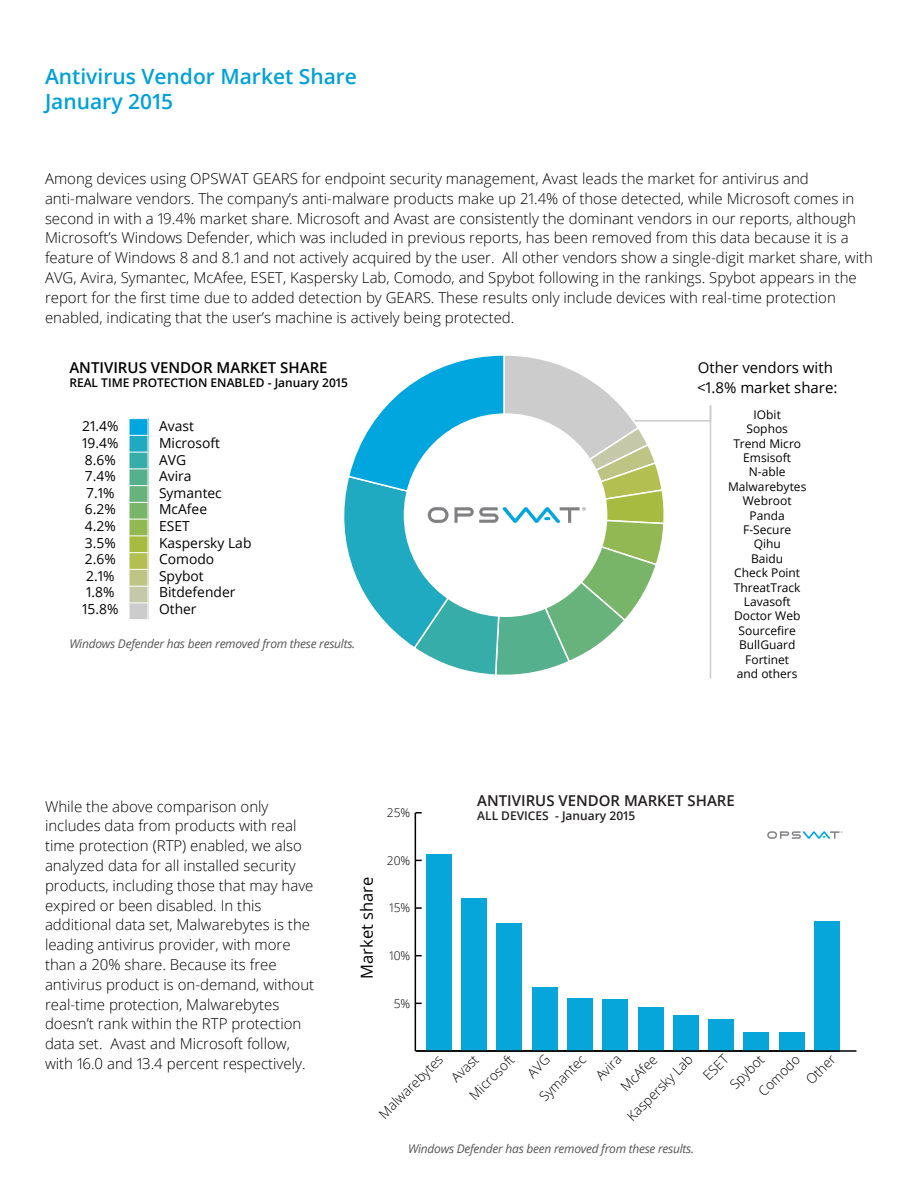
<style>
.page{position:relative;width:918px;height:1188px;background:#fff}
.page>*{position:absolute;margin:0;border:0;box-sizing:border-box;transform-origin:0 0}
.t1{font:600 21px/25.2px "Open Sans";color:#00a1d8}
.t2{font:16.5px "Open Sans";color:#000100}
.t3{font:300 15px/19.8px "Open Sans";color:#000100}
.t4{font:15px/20.2px "Open Sans";color:#000}
.t5{font:600 15px "Open Sans";color:#231f20}
.t6{font:600 15px "Open Sans";color:#000100}
.t7{font:13.8px/16.6px "Open Sans";color:#000100}
.t8{font:300 13.5px/25.2px "Open Sans";color:#000100}
.t9{font:12px/14.4px "Open Sans";color:#000100;text-align:center}
.t10{font:italic 12px "Open Sans";letter-spacing:-.02em;color:#555}
.t11{font:600 12px "Open Sans";color:#000100}
.t12{font:600 12px "Open Sans";color:#231f20}
.t13{font:300 12px "Open Sans";color:#000}
</style>
<div class="page">
<hr style="left:415px;top:813px;width:1px;height:238px;background:#000">
<svg style="left:416px;top:907px;width:6px;height:2px"></svg>
<svg style="left:416px;top:812px;width:6px;height:2px"></svg>
<div style="left:426px;top:855px;width:26px;height:196px;background:#06a5da"></div>
<div style="left:462px;top:899px;width:25px;height:152px;background:#06a5da"></div>
<div style="left:497px;top:923px;width:25px;height:128px;background:#06a5da"></div>
<div style="left:532px;top:987px;width:25px;height:64px;background:#06a5da"></div>
<div style="left:567px;top:999px;width:26px;height:52px;background:#06a5da"></div>
<div style="left:603px;top:1000px;width:25px;height:51px;background:#06a5da"></div>
<div style="left:638px;top:1007px;width:25px;height:44px;background:#06a5da"></div>
<div style="left:673px;top:1016px;width:25px;height:35px;background:#06a5da"></div>
<div style="left:708px;top:1020px;width:26px;height:31px;background:#06a5da"></div>
<div style="left:744px;top:1033px;width:25px;height:18px;background:#06a5da"></div>
<div style="left:779px;top:1033px;width:25px;height:18px;background:#06a5da"></div>
<div style="left:814px;top:921px;width:26px;height:130px;background:#06a5da"></div>
<svg style="left:344px;top:355px;width:368px;height:324px"></svg>
<svg style="left:767px;top:831px;width:75px;height:8px"></svg>
<svg style="left:129px;top:418px;width:20px;height:202px;background:#8cc19b"></svg>
<hr style="left:415px;top:1050px;width:441px;height:2px;background:#000">
<h1 class="t1" style="left:45px;top:63px;width:314px">Antivirus Vendor Market Share<br>January 2015</h1>
<p class="t3" style="left:45px;top:168px;width:829px">Among devices using OPSWAT GEARS for endpoint security management, Avast leads the market for antivirus and anti-malware vendors. The company’s anti-malware products make up 21.4% of those detected, while Microsoft comes in second in with a 19.4% market share. Microsoft and Avast are consistently the dominant vendors in our reports, although Microsoft’s Windows Defender, which was included in previous reports, has been removed from this data because it is a feature of Windows 8 and 8.1 and not actively acquired by the user. All other vendors show a single-digit market share, with AVG, Avira, Symantec, McAfee, ESET, Kaspersky Lab, Comodo, and Spybot following in the rankings. Spybot appears in the report for the first time due to added detection by GEARS. These results only include devices with real-time protection enabled, indicating that the user’s machine is actively being protected.</p>
<p class="t6" style="left:69px;top:357px;width:260px">ANTIVIRUS VENDOR MARKET SHARE</p>
<p class="t11" style="left:69px;top:375px;width:280px">REAL TIME PROTECTION ENABLED - January 2015</p>
<p class="t7" style="left:82px;top:418px;width:38px">21.4%<br>19.4%<br>8.6%<br>7.4%<br>7.1%<br>6.2%<br>4.2%<br>3.5%<br>2.6%<br>2.1%<br>1.8%<br>15.8%</p>
<p class="t7" style="left:159px;top:418px;width:94px">Avast<br>Microsoft<br>AVG<br>Avira<br>Symantec<br>McAfee<br>ESET<br>Kaspersky Lab<br>Comodo<br>Spybot<br>Bitdefender<br>Other</p>
<p class="t10" style="left:69px;top:636px;width:287px">Windows Defender has been removed from these results.</p>
<p class="t4" style="left:697px;top:357px;width:142px">Other vendors with &lt;1.8% market share:</p>
<p class="t9" style="left:728px;top:407px;width:80px">IObit<br>Sophos<br>Trend Micro<br>Emsisoft<br>N-able<br>Malwarebytes<br>Webroot<br>Panda<br>F-Secure<br>Qihu<br>Baidu<br>Check Point<br>ThreatTrack<br>Lavasoft<br>Doctor Web<br>Sourcefire<br>BullGuard<br>Fortinet<br>and others</p>
<p class="t3" style="left:45px;top:796px;width:271px">While the above comparison only includes data from products with real time protection (RTP) enabled, we also analyzed data for all installed security products, including those that may have expired or been disabled. In this additional data set, Malwarebytes is the leading antivirus provider, with more than a 20% share. Because its free antivirus product is on-demand, without real-time protection, Malwarebytes doesn’t rank within the RTP protection data set. Avast and Microsoft follow, with 16.0 and 13.4 percent respectively.</p>
<p class="t5" style="left:477px;top:790px;width:259px">ANTIVIRUS VENDOR MARKET SHARE</p>
<p class="t13" style="left:387px;top:805px;width:25px">25%</p>
<p class="t12" style="left:477px;top:808px;width:160px">ALL DEVICES - January 2015</p>
<p class="t13" style="left:387px;top:852px;width:25px">20%</p>
<p class="t2" style="left:356px;top:979px;width:104px;rotate:-90deg">Market share</p>
<p class="t13" style="left:389px;top:900px;width:22px">15%</p>
<p class="t13" style="left:389px;top:948px;width:22px">10%</p>
<p class="t13" style="left:394px;top:995px;width:18px">5%</p>
<p class="t8" style="left:589px;top:1069px;width:31px;rotate:-45deg">Avira</p>
<p class="t8" style="left:705px;top:1060px;width:44px;text-indent:-13px;rotate:-45deg">ESET<br>Spybot</p>
<p class="t8" style="left:372px;top:1107px;width:85px;rotate:-45deg">Malwarebytes</p>
<p class="t8" style="left:620px;top:1109px;width:88px;rotate:-45deg">Kaspersky Lab</p>
<p class="t8" style="left:781px;top:1055px;width:37px;text-indent:-42px;rotate:-45deg">Comodo<br>Other</p>
<p class="t8" style="left:444px;top:1071px;width:34px;rotate:-45deg">Avast</p>
<p class="t8" style="left:515px;top:1072px;width:60px;text-indent:8px;rotate:-45deg">AVG<br>Symantec</p>
<p class="t8" style="left:614px;top:1080px;width:47px;rotate:-45deg">McAfee</p>
<p class="t8" style="left:462px;top:1088px;width:59px;rotate:-45deg">Microsoft</p>
<p class="t10" style="left:408px;top:1140px;width:287px">Windows Defender has been removed from these results.</p>
</div>
